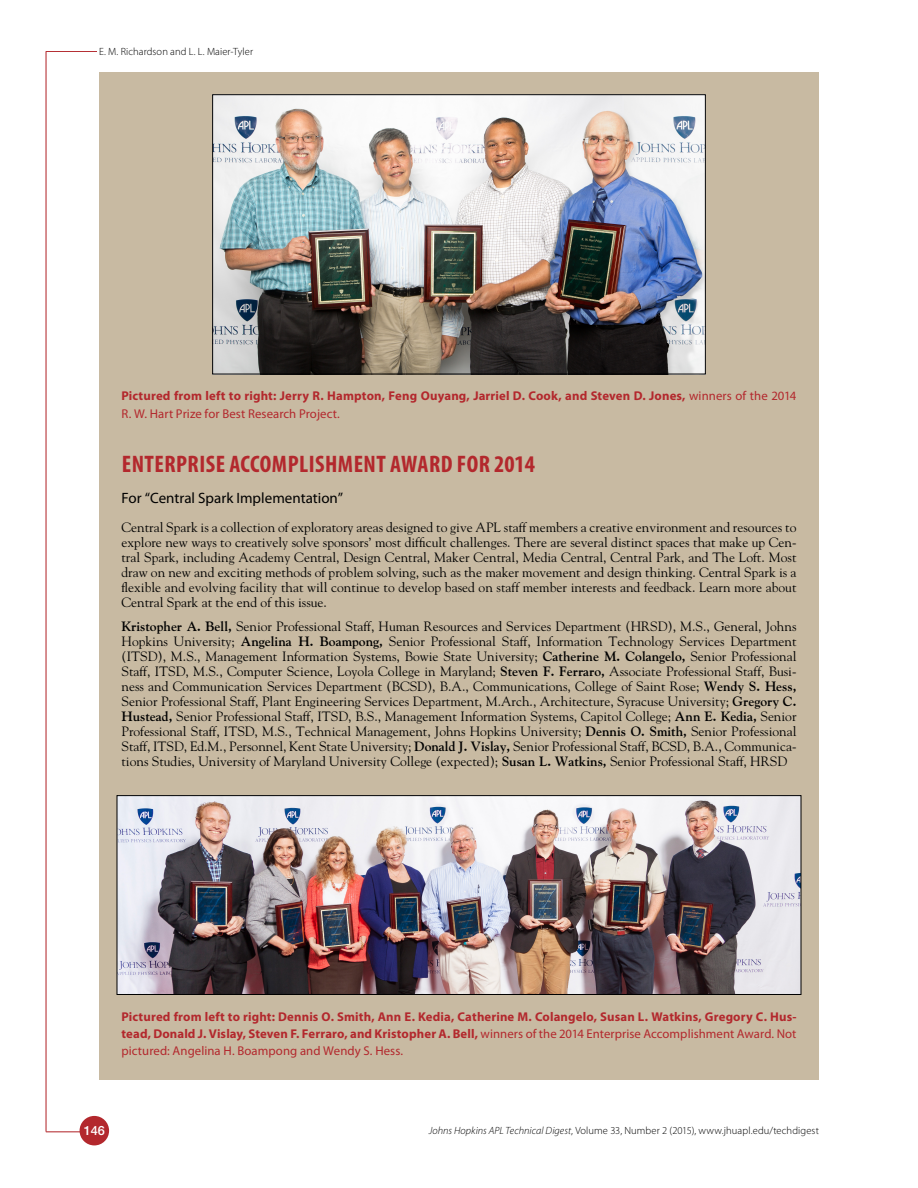
<style>
.page{position:relative;width:918px;height:1188px;background:#fff}
.page>*{position:absolute;margin:0;border:0;box-sizing:border-box;transform-origin:0 0}
.Award_H1{font:700 condensed 24px "Myriad Pro";letter-spacing:.02em;color:#b3282d}
.Award_Name{font:15px "Myriad Pro";color:#000}
.Awards_Bio-AuthorInf{font:13.5px/15px "Hopkins Goudy";color:#000;text-align:justify}
.FigCaption{font:700 12.75px/17.2px "Myriad Pro";letter-spacing:.01em;color:#b3282d}
.t1{font:500 12.75px "Helvetica Neue LT Std";color:#fff}
.t2{font:300 10.5px "Myriad Pro";letter-spacing:.01em;color:#000}
.s1{font-weight:400}
.s2{font-weight:700}
.s3{font-style:italic}
</style>
<div class="page">
<hr style="left:46px;top:51px;width:1px;height:1081px;background:#b3282d">
<hr style="left:46px;top:1132px;width:36px;height:1px;background:#b3282d">
<hr style="left:46px;top:51px;width:51px;height:1px;background:#b3282d">
<div style="left:80px;top:1116px;width:29px;height:29px;background:#b3282d;border-radius:50%"></div>
<div style="left:99px;top:72px;width:720px;height:1008px;background:#c8baa2"></div>
<img style="left:214px;top:96px;width:490px;height:276px">
<div style="left:212px;top:94px;width:494px;height:280px;border:1px solid #000"></div>
<img style="left:119px;top:797px;width:680px;height:196px">
<div style="left:117px;top:795px;width:684px;height:200px;border:1px solid #000"></div>
<p class="t2" style="left:99px;top:45px;width:156px">E. M. Richardson and L. L. Maier-Tyler</p>
<p class="FigCaption" style="left:122px;top:387px;width:677px">Pictured from left to right: Jerry R. Hampton, Feng Ouyang, Jarriel D. Cook, and Steven D. Jones, <span class="s1">winners of the 2014<br>R. W. Hart Prize for Best Research Project.</span></p>
<p class="Award_H1" style="left:122px;top:449px;width:415px">ENTERPRISE ACCOMPLISHMENT AWARD FOR 2014</p>
<p class="Award_Name" style="left:122px;top:489px;width:223px">For “Central Spark Implementation”</p>
<p class="Awards_Bio-AuthorInf" style="left:122px;top:519px;width:677px">Central Spark is a collection of exploratory areas designed to give APL staff members a creative environment and resources to explore new ways to creatively solve sponsors’ most difficult challenges. There are several distinct spaces that make up Cen&shy;tral Spark, including Academy Central, Design Central, Maker Central, Media Central, Central Park, and The Loft. Most draw on new and exciting methods of problem solving, such as the maker movement and design thinking. Central Spark is a flexible and evolving facility that will continue to develop based on staff member interests and feedback. Learn more about Central Spark at the end of this issue.</p>
<p class="Awards_Bio-AuthorInf" style="left:122px;top:618px;width:677px"><span class="s2">Kristopher A. Bell,</span> Senior Professional Staff, Human Resources and Services Department (HRSD), M.S., General, Johns Hopkins University; <span class="s2">Angelina H. Boampong,</span> Senior Professional Staff, Information Technology Services Department (ITSD), M.S., Management Information Systems, Bowie State University; <span class="s2">Catherine M. Colangelo,</span> Senior Professional Staff, ITSD, M.S., Computer Science, Loyola College in Maryland; <span class="s2">Steven F. Ferraro,</span> Associate Professional Staff, Busi&shy;ness and Communication Services Department (BCSD), B.A., Communications, College of Saint Rose; <span class="s2">Wendy S. Hess, </span>Senior Professional Staff, Plant Engineering Services Department, M.Arch., Architecture, Syracuse University; <span class="s2">Gregory C.<br>Hustead,</span> Senior Professional Staff, ITSD, B.S., Management Information Systems, Capitol College; <span class="s2">Ann E. Kedia,</span> Senior Professional Staff, ITSD, M.S., Technical Management, Johns Hopkins University; <span class="s2">Dennis O. Smith,</span> Senior Professional Staff, ITSD, Ed.M., Personnel, Kent State University; <span class="s2">Donald J. Vislay,</span> Senior Professional Staff, BCSD, B.A., Communica&shy;tions Studies, University of Maryland University College (expected); <span class="s2">Susan L. Watkins,</span> Senior Professional Staff, HRSD</p>
<p class="FigCaption" style="left:122px;top:1008px;width:677px;text-align:justify">Pictured from left to right: Dennis O. Smith, Ann E. Kedia, Catherine M. Colangelo, Susan L. Watkins, Gregory C. Hus&shy;tead, Donald J. Vislay, Steven F. Ferraro, and Kristopher A. Bell, <span class="s1">winners of the 2014 Enterprise Accomplishment Award. Not pictured: Angelina H. Boampong and Wendy S. Hess.</span></p>
<p class="t1" style="left:84px;top:1123px;width:23px">146</p>
<p class="t2" style="left:429px;top:1124px;width:392px"><span class="s3">Johns Hopkins APL Technical Digest</span>, Volume 33, Number 2 (2015), www.jhuapl.edu/techdigest</p>
</div>
